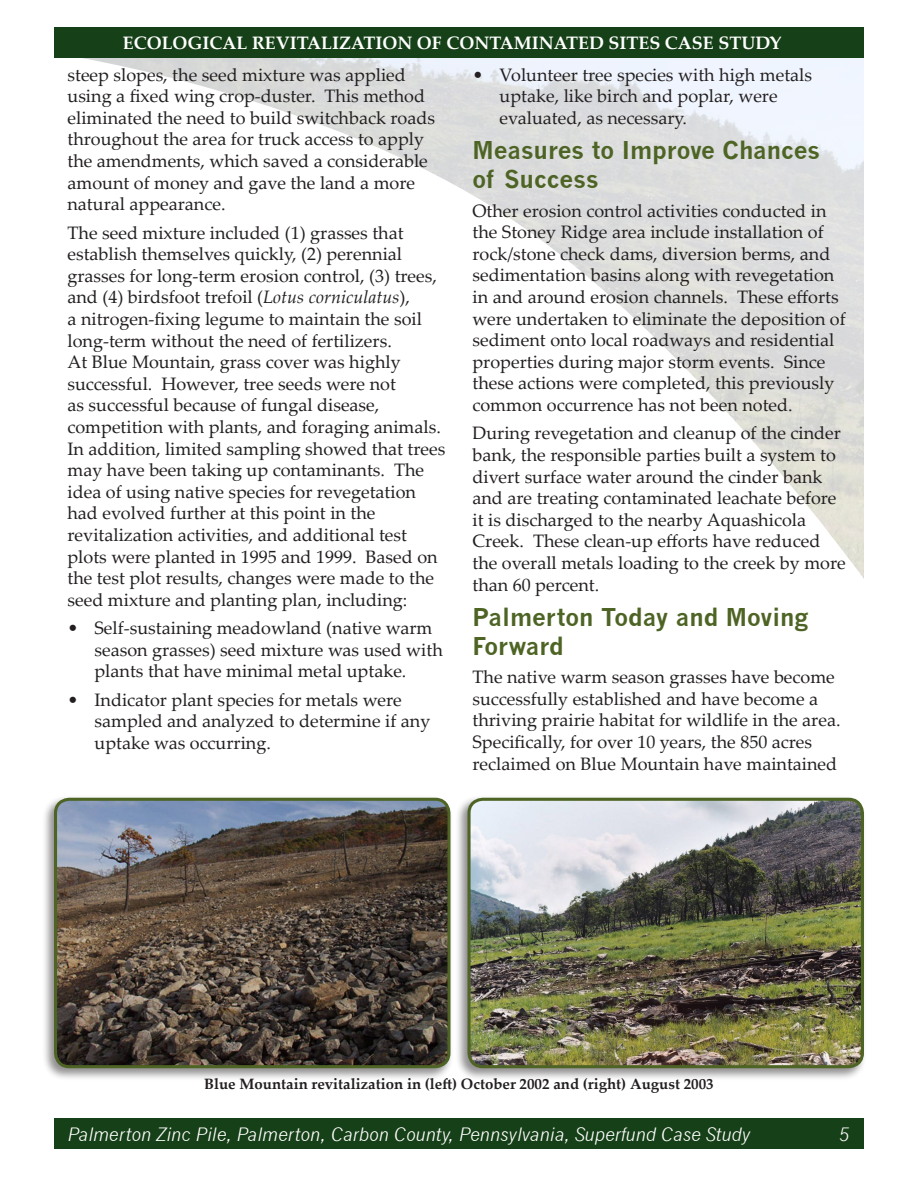
<style>
.page{position:relative;width:918px;height:1188px;background:#fff}
.page>*{position:absolute;margin:0;border:0;box-sizing:border-box;transform-origin:0 0}
.Subheading{font:700 24px/28.8px "News Gothic";color:#4e6425}
.Paragraph_Style_1{font:18px/21.6px "Palatino Linotype";color:#231f20}
.Bullets{font:18px/21.6px "Palatino Linotype";color:#231f20}
.t1{font:italic 18px "News Gothic";color:#fff}
.t2{font:700 18px "Palatino Linotype";color:#fff}
.t3{font:700 15px "Palatino Linotype";color:#231f20}
.s1{font-style:italic}
</style>
<div class="page">
<div style="left:54px;top:1119px;width:810px;height:30px;background:#164017"></div>
<img style="left:68px;top:57px;width:796px;height:522px">
<div style="left:54px;top:27px;width:810px;height:30px;background:#164017"></div>
<div style="left:41px;top:795px;width:412px;height:286px;background:#231f20;opacity:.5"></div>
<img style="left:56px;top:799px;width:393px;height:268px">
<div style="left:54px;top:798px;width:397px;height:270px;border:3px solid #4e6425;border-radius:14px"></div>
<div style="left:455px;top:795px;width:412px;height:286px;background:#231f20;opacity:.5"></div>
<img style="left:469px;top:799px;width:393px;height:268px">
<div style="left:467px;top:798px;width:397px;height:270px;border:3px solid #4e6425;border-radius:14px"></div>
<p class="t2" style="left:123px;top:30px;width:660px">ECOLOGICAL REVITALIZATION OF CONTAMINATED SITES CASE STUDY</p>
<p class="Paragraph_Style_1" style="left:68px;top:63px;width:369px">steep slopes, the seed mixture was applied using a fixed wing crop-duster. This method eliminated the need to build switchback roads throughout the area for truck access to apply the amendments, which saved a considerable amount of money and gave the land a more natural appearance.</p>
<p class="Paragraph_Style_1" style="left:68px;top:221px;width:380px">The seed mixture included (1) grasses that establish themselves quickly, (2) perennial grasses for long-term erosion control, (3) trees, and (4) birdsfoot trefoil (<span class="s1">Lotus corniculatus</span>),<br>a nitrogen-fixing legume to maintain the soil long-term without the need of fertilizers.<br>At Blue Mountain, grass cover was highly successful. However, tree seeds were not<br>as successful because of fungal disease, competition with plants, and foraging animals.<br>In addition, limited sampling showed that trees may have been taking up contaminants. The idea of using native species for revegetation had evolved further at this point in the revitalization activities, and additional test plots were planted in 1995 and 1999. Based on the test plot results, changes were made to the seed mixture and planting plan, including:</p>
<p class="Bullets" style="left:94px;top:617px;width:350px;text-indent:-27px">• Self-sustaining meadowland (native warm season grasses) seed mixture was used with plants that have minimal metal uptake.</p>
<p class="Bullets" style="left:94px;top:688px;width:337px;text-indent:-27px">• Indicator plant species for metals were sampled and analyzed to determine if any uptake was occurring.</p>
<p class="Bullets" style="left:500px;top:63px;width:314px;text-indent:-27px">• Volunteer tree species with high metals uptake, like birch and poplar, were evaluated, as necessary.</p>
<p class="Subheading" style="left:472px;top:136px;width:349px">Measures to Improve Chances of Success</p>
<p class="Paragraph_Style_1" style="left:472px;top:199px;width:375px">Other erosion control activities conducted in the Stoney Ridge area include installation of rock/stone check dams, diversion berms, and sedimentation basins along with revegetation in and around erosion channels. These efforts were undertaken to eliminate the deposition of sediment onto local roadways and residential properties during major storm events. Since these actions were completed, this previously common occurrence has not been noted.</p>
<p class="Paragraph_Style_1" style="left:472px;top:422px;width:375px">During revegetation and cleanup of the cinder bank, the responsible parties built a system to divert surface water around the cinder bank and are treating contaminated leachate before it is discharged to the nearby Aquashicola Creek. These clean-up efforts have reduced the overall metals loading to the creek by more than 60 percent.</p>
<p class="Subheading" style="left:472px;top:603px;width:337px">Palmerton Today and Moving<br>Forward</p>
<p class="Paragraph_Style_1" style="left:472px;top:666px;width:370px">The native warm season grasses have become successfully established and have become a thriving prairie habitat for wildlife in the area.<br>Specifically, for over 10 years, the 850 acres reclaimed on Blue Mountain have maintained</p>
<p class="t3" style="left:204px;top:1074px;width:511px">Blue Mountain revitalization in (left) October 2002 and (right) August 2003</p>
<p class="t1" style="left:68px;top:1124px;width:684px">Palmerton Zinc Pile, Palmerton, Carbon County, Pennsylvania, Superfund Case Study</p>
<p class="t1" style="left:839px;top:1124px;width:13px">5</p>
</div>
